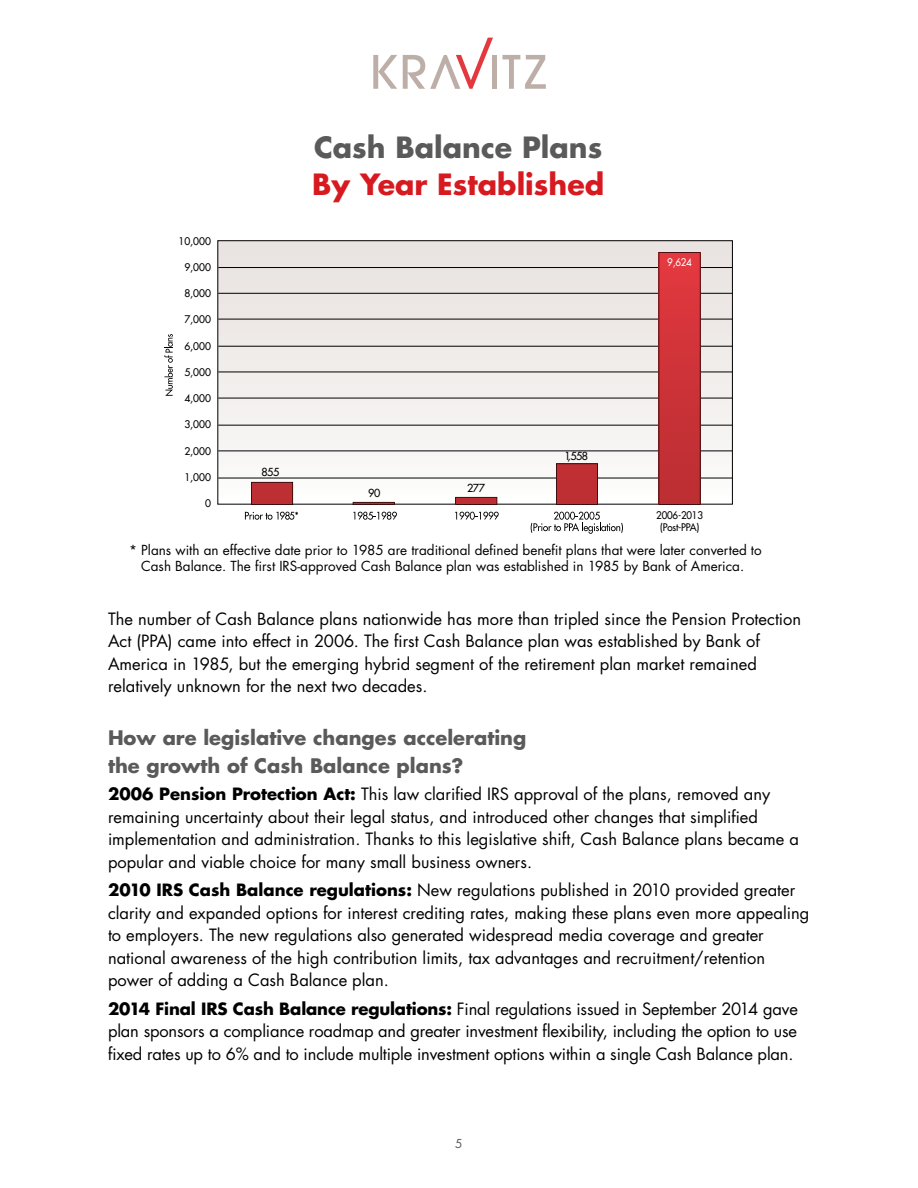
<style>
.page{position:relative;width:918px;height:1188px;background:#fff}
.page>*{position:absolute;margin:0;border:0;box-sizing:border-box;transform-origin:0 0}
.t1{font:700 28.5px "Futura";color:#d71920}
.t2{font:700 28.5px "Futura";color:#5a5a5a}
.t3{font:700 19.5px/28.5px "Futura";color:#5a5a5a}
.t4{font:16.5px/22.5px "Futura";color:#000}
.t5{font:13.5px/16.5px "Futura";color:#000;text-align:center}
.t6{font:12px "Futura";color:#5a5a5a}
.t7{font:10.8px "Futura";letter-spacing:-.045em;color:#000}
.t8{font:10.2px "Futura";color:#000}
.t9{font:10.2px/11.6px "Futura";letter-spacing:-.02em;color:#000;text-align:center;scale:.95 1}
.t10{font:10.2px "Futura";color:#fff;scale:.95 1}
.s1{font-weight:700}
</style>
<div class="page">
<svg style="left:373px;top:55px;width:24px;height:34px"></svg>
<div style="left:492px;top:55px;width:5px;height:34px;background:#bdafa8"></div>
<svg style="left:502px;top:55px;width:44px;height:34px"></svg>
<svg style="left:403px;top:38px;width:90px;height:51px"></svg>
<svg style="left:219px;top:242px;width:512px;height:261px"></svg>
<hr style="left:218px;top:398px;width:514px;height:1px;background:#010101">
<hr style="left:218px;top:425px;width:514px;height:1px;background:#010101">
<hr style="left:218px;top:451px;width:514px;height:1px;background:#010101">
<hr style="left:218px;top:478px;width:514px;height:1px;background:#010101">
<hr style="left:218px;top:267px;width:514px;height:1px;background:#010101">
<hr style="left:218px;top:293px;width:514px;height:1px;background:#010101">
<hr style="left:218px;top:319px;width:514px;height:1px;background:#010101">
<hr style="left:218px;top:346px;width:514px;height:1px;background:#010101">
<hr style="left:218px;top:372px;width:514px;height:1px;background:#010101">
<svg style="left:164px;top:334px;width:9px;height:62px"></svg>
<hr style="left:353px;top:502px;width:42px;height:3px;background:#000">
<svg style="left:251px;top:482px;width:42px;height:23px"></svg>
<svg style="left:455px;top:497px;width:42px;height:8px"></svg>
<svg style="left:556px;top:463px;width:42px;height:42px;background:#b22b30"></svg>
<svg style="left:659px;top:252px;width:42px;height:253px;background:#c93137"></svg>
<svg style="left:245px;top:512px;width:53px;height:8px"></svg>
<svg style="left:353px;top:512px;width:44px;height:8px"></svg>
<svg style="left:455px;top:512px;width:44px;height:8px"></svg>
<svg style="left:531px;top:512px;width:92px;height:22px"></svg>
<p class="t8" style="left:178px;top:234px;width:34px">10,000</p>
<p class="t8" style="left:184px;top:261px;width:28px">9,000</p>
<p class="t8" style="left:184px;top:287px;width:28px">8,000</p>
<p class="t8" style="left:184px;top:313px;width:28px">7,000</p>
<p class="t8" style="left:184px;top:339px;width:28px">6,000</p>
<p class="t8" style="left:184px;top:366px;width:28px">5,000</p>
<p class="t8" style="left:184px;top:392px;width:28px">4,000</p>
<p class="t8" style="left:184px;top:418px;width:28px">3,000</p>
<p class="t8" style="left:184px;top:444px;width:28px">2,000</p>
<p class="t8" style="left:184px;top:470px;width:28px">1,000</p>
<p class="t8" style="left:205px;top:497px;width:7px">0</p>
<h1 class="t2" style="left:314px;top:127px;width:290px">Cash Balance Plans</h1>
<h1 class="t1" style="left:312px;top:165px;width:293px">By Year Established</h1>
<p class="t7" style="left:262px;top:465px;width:19px">855</p>
<p class="t7" style="left:368px;top:486px;width:14px">90</p>
<p class="t7" style="left:467px;top:481px;width:19px">277</p>
<p class="t7" style="left:564px;top:449px;width:25px">1,558</p>
<p class="t10" style="left:667px;top:256px;width:27px">9,624</p>
<p class="t9" style="left:656px;top:509px;width:51px">2006-2013 (Post-PPA)</p>
<p class="t5" style="left:129px;top:541px;width:634px">* Plans with an effective date prior to 1985 are traditional defined benefit plans that were later converted to<br>Cash Balance. The first IRS-approved Cash Balance plan was established in 1985 by Bank of America.</p>
<p class="t4" style="left:108px;top:607px;width:695px">The number of Cash Balance plans nationwide has more than tripled since the Pension Protection Act (PPA) came into effect in 2006. The first Cash Balance plan was established by Bank of America in 1985, but the emerging hybrid segment of the retirement plan market remained relatively unknown for the next two decades.</p>
<p class="t3" style="left:108px;top:723px;width:420px">How are legislative changes accelerating the growth of Cash Balance plans?</p>
<p class="t4" style="left:108px;top:783px;width:693px"><span class="s1">2006 Pension Protection Act:</span> This law clarified IRS approval of the plans, removed any remaining uncertainty about their legal status, and introduced other changes that simplified implementation and administration. Thanks to this legislative shift, Cash Balance plans became a popular and viable choice for many small business owners.</p>
<p class="t4" style="left:108px;top:879px;width:703px"><span class="s1">2010 IRS Cash Balance regulations:</span> New regulations published in 2010 provided greater clarity and expanded options for interest crediting rates, making these plans even more appealing to employers. The new regulations also generated widespread media coverage and greater national awareness of the high contribution limits, tax advantages and recruitment/retention power of adding a Cash Balance plan.</p>
<p class="t4" style="left:108px;top:997px;width:691px;text-align:justify"><span class="s1">2014 Final IRS Cash Balance regulations:</span> Final regulations issued in September 2014 gave plan sponsors a compliance roadmap and greater investment flexibility, including the option to use fixed rates up to 6% and to include multiple investment options within a single Cash Balance plan.</p>
<p class="t6" style="left:455px;top:1136px;width:9px">5</p>
</div>
